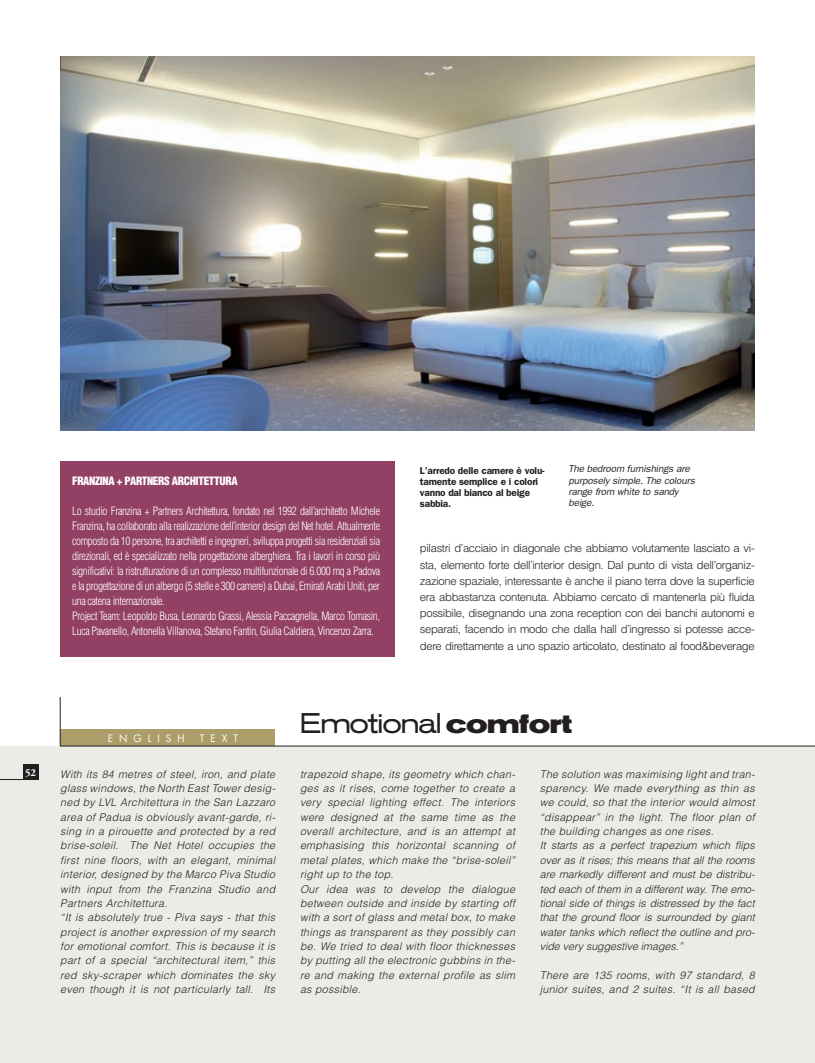
<style>
.page{position:relative;width:815px;height:1063px;background:#fff}
.page>*{position:absolute;margin:0;border:0;box-sizing:border-box;transform-origin:0 0}
.t1{font:25px "Shilton Extended";color:#231f20}
.t2{font:300 condensed 11.25px/15px "Helvetica LT Std";letter-spacing:-.03em;color:#fff}
.t3{font:300 11.25px/16.2px "Helvetica LT Std";letter-spacing:-.03em;color:#231f20;text-align:justify}
.t4{font:900 condensed 11.25px "Helvetica LT Std";letter-spacing:-.03em;color:#fff}
.t5{font:italic 300 10.62px/14.4px "Helvetica LT Std";letter-spacing:.03em;color:#231f20}
.t6{font:italic 300 10.62px/14.4px "Helvetica LT Std";color:#231f20}
.t7{font:700 10.62px "Adobe Garamond";color:#fff}
.t8{font:italic 10px/11.2px "Franklin Gothic";letter-spacing:-.015em;color:#231f20}
.t9{font:600 10px/11.2px "Franklin Gothic";letter-spacing:-.015em;color:#231f20}
.t10{font:10px "Futura";letter-spacing:.6em;color:#fff}
.s1{font-family:"Shilton";font-weight:800}
</style>
<div class="page">
<img style="left:60px;top:57px;width:695px;height:373px">
<div style="left:60px;top:461px;width:335px;height:195px;background:#934065"></div>
<div style="left:0;top:746px;width:815px;height:317px;background:#eaece8"></div>
<div style="left:60px;top:730px;width:215px;height:16px;background:#ab9e68"></div>
<hr style="left:60px;top:697px;width:1px;height:49px;background:#231f20">
<hr style="left:60px;top:746px;width:755px;height:1px;background:#231f20">
<hr style="left:0;top:779px;width:39px;height:1px;background:#231f20">
<div style="left:23px;top:764px;width:16px;height:16px;background:#231f20"></div>
<p class="t7" style="left:25px;top:768px;width:12px">52</p>
<p class="t4" style="left:72px;top:476px;width:167px">FRANZINA + PARTNERS ARCHITETTURA</p>
<p class="t2" style="left:72px;top:504px;width:310px">Lo studio Franzina + Partners Architettura, fondato nel 1992 dall’architetto Michele Franzina, ha collaborato alla realizzazione dell’interior design del Net hotel. Attualmente composto da 10 persone, tra architetti e ingegneri, sviluppa progetti sia residenziali sia direzionali, ed è specializzato nella progettazione alberghiera. Tra i lavori in corso più significativi: la ristrutturazione di un complesso multifunzionale di 6.000 mq a Padova e la progettazione di un albergo (5 stelle e 300 camere) a Dubai, Emirati Arabi Uniti, per una catena internazionale.<br>Project Team: Leopoldo Busa, Leonardo Grassi, Alessia Paccagnella, Marco Tomasin, Luca Pavanello, Antonella Villanova, Stefano Fantin, Giulia Caldiera, Vincenzo Zarra.</p>
<p class="t9" style="left:420px;top:466px;width:126px">L’arredo delle camere è volu&shy;tamente semplice e i colori vanno dal bianco al beige sabbia.</p>
<p class="t8" style="left:569px;top:464px;width:128px">The bedroom furnishings are purposely simple. The colours range from white to sandy beige.</p>
<p class="t3" style="left:420px;top:541px;width:336px">pilastri d’acciaio in diagonale che abbiamo volutamente lasciato a vi&shy;sta, elemento forte dell’interior design. Dal punto di vista dell’organiz&shy;zazione spaziale, interessante è anche il piano terra dove la superficie era abbastanza contenuta. Abbiamo cercato di mantenerla più fluida possibile, disegnando una zona reception con dei banchi autonomi e separati, facendo in modo che dalla hall d’ingresso si potesse acce&shy;dere direttamente a uno spazio articolato, destinato al food&amp;beverage</p>
<p class="t1" style="left:300px;top:713px;width:274px">Emotional <span class="s1">comfort</span></p>
<p class="t10" style="left:108px;top:734px;width:78px">ENGLISH</p>
<p class="t10" style="left:200px;top:734px;width:40px">TEXT</p>
<p class="t5" style="left:60px;top:767px;width:217px">With its 84 metres of steel, iron, and plate glass windows, the North East Tower desig&shy;ned by LVL Architettura in the San Lazzaro area of Padua is obviously avant-garde, ri&shy;sing in a pirouette and protected by a red brise-soleil. The Net Hotel occupies the first nine floors, with an elegant, minimal interior, designed by the Marco Piva Studio with input from the Franzina Studio and Partners Architettura.<br>“It is absolutely true - Piva says - that this project is another expression of my search for emotional comfort. This is because it is part of a special “architectural item,” this red sky-scraper which dominates the sky even though it is not particularly tall. Its</p>
<p class="t5" style="left:300px;top:768px;width:217px">trapezoid shape, its geometry which chan&shy;ges as it rises, come together to create a very special lighting effect. The interiors were designed at the same time as the overall architecture, and is an attempt at emphasising this horizontal scanning of metal plates, which make the “brise-soleil” right up to the top.<br>Our idea was to develop the dialogue between outside and inside by starting off with a sort of glass and metal box, to make things as transparent as they possibly can be. We tried to deal with floor thicknesses by putting all the electronic gubbins in the&shy;re and making the external profile as slim as possible.</p>
<p class="t6" style="left:540px;top:768px;width:217px">The solution was maximising light and tran&shy;sparency. We made everything as thin as we could, so that the interior would almost “disappear” in the light. The floor plan of the building changes as one rises.<br>It starts as a perfect trapezium which flips over as it rises; this means that all the rooms are markedly different and must be distribu&shy;ted each of them in a different way. The emo&shy;tional side of things is distressed by the fact that the ground floor is surrounded by giant water tanks which reflect the outline and pro&shy;vide very suggestive images.”</p>
<p class="t5" style="left:540px;top:969px;width:216px">There are 135 rooms, with 97 standard, 8 junior suites, and 2 suites. “It is all based</p>
</div>
